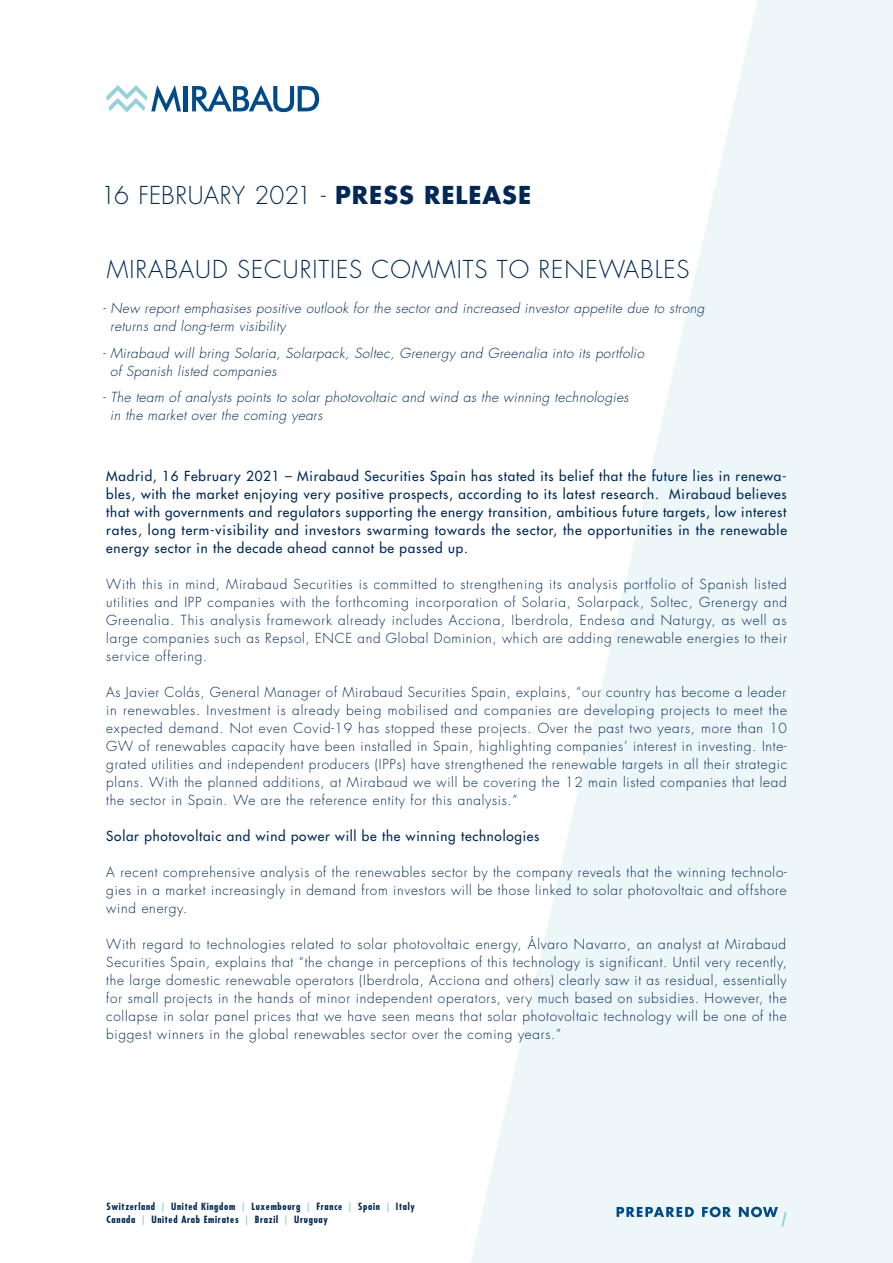
<style>
.page{position:relative;width:893px;height:1263px;background:#fff}
.page>*{position:absolute;margin:0;border:0;box-sizing:border-box;transform-origin:0 0}
.Titre{font:300 24px "Futura Std";letter-spacing:.04em;color:#002855}
.Titre-2{font:300 24px "Futura Std";letter-spacing:.005em;color:#002855}
.Texte_courant{font:300 13.5px/18px "Futura Std";letter-spacing:.055em;color:#002855;text-align:justify}
.Texte_courant-2{font:500 13.5px/18px "Futura Std";letter-spacing:.055em;color:#002855;text-align:justify}
.Titre-3{font:italic 300 13.5px/18px "Futura Std";letter-spacing:.03em;color:#002855}
.t1{font:700 condensed 9.75px "Futura Std";letter-spacing:.07em;color:#002855}
.s1{font-weight:700}
.s2{color:#95d1dd}
</style>
<div class="page">
<svg style="left:471px;top:0;width:422px;height:1263px;fill:#edf6f8"></svg>
<svg style="left:617px;top:1206px;width:170px;height:21px;background:#b7cfde"></svg>
<hr style="left:183px;top:86px;width:4px;height:25px;background:#004a87">
<svg style="left:192px;top:85px;width:127px;height:27px"></svg>
<svg style="left:106px;top:85px;width:75px;height:27px"></svg>
<p class="Titre-2" style="left:101px;top:180px;width:432px">16 FEBRUARY 2021 - <span class="s1">PRESS RELEASE</span></p>
<p class="Titre" style="left:107px;top:255px;width:584px">MIRABAUD SECURITIES COMMITS TO RENEWABLES</p>
<p class="Titre-3" style="left:110px;top:300px;width:596px;text-indent:-7px">- New report emphasises positive outlook for the sector and increased investor appetite due to strong returns and long-term visibility</p>
<p class="Titre-3" style="left:110px;top:344px;width:535px;text-indent:-7px">- Mirabaud will bring Solaria, Solarpack, Soltec, Grenergy and Greenalia into its portfolio of Spanish listed companies</p>
<p class="Titre-3" style="left:110px;top:389px;width:520px;text-indent:-7px">- The team of analysts points to solar photovoltaic and wind as the winning technologies in the market over the coming years</p>
<p class="Texte_courant-2" style="left:106px;top:467px;width:682px">Madrid, 16 February 2021 – Mirabaud Securities Spain has stated its belief that the future lies in renewa&shy;bles, with the market enjoying very positive prospects, according to its latest research. Mirabaud believes that with governments and regulators supporting the energy transition, ambitious future targets, low interest rates, long term-visibility and investors swarming towards the sector, the opportunities in the renewable energy sector in the decade ahead cannot be passed up.</p>
<p class="Texte_courant" style="left:106px;top:576px;width:682px">With this in mind, Mirabaud Securities is committed to strengthening its analysis portfolio of Spanish listed utilities and IPP companies with the forthcoming incorporation of Solaria, Solarpack, Soltec, Grenergy and Greenalia. This analysis framework already includes Acciona, Iberdrola, Endesa and Naturgy, as well as large companies such as Repsol, ENCE and Global Dominion, which are adding renewable energies to their service offering.</p>
<p class="Texte_courant" style="left:106px;top:684px;width:682px">As Javier Colás, General Manager of Mirabaud Securities Spain, explains, “our country has become a leader in renewables. Investment is already being mobilised and companies are developing projects to meet the expected demand. Not even Covid-19 has stopped these projects. Over the past two years, more than 10<br>GW of renewables capacity have been installed in Spain, highlighting companies’ interest in investing. Inte&shy;grated utilities and independent producers (IPPs) have strengthened the renewable targets in all their strategic plans. With the planned additions, at Mirabaud we will be covering the 12 main listed companies that lead the sector in Spain. We are the reference entity for this analysis.”</p>
<p class="Texte_courant-2" style="left:106px;top:827px;width:435px">Solar photovoltaic and wind power will be the winning technologies</p>
<p class="Texte_courant" style="left:106px;top:864px;width:682px">A recent comprehensive analysis of the renewables sector by the company reveals that the winning technolo&shy;gies in a market increasingly in demand from investors will be those linked to solar photovoltaic and offshore wind energy.</p>
<p class="Texte_courant" style="left:106px;top:936px;width:682px">With regard to technologies related to solar photovoltaic energy, Álvaro Navarro, an analyst at Mirabaud Securities Spain, explains that “the change in perceptions of this technology is significant. Until very recently, the large domestic renewable operators (Iberdrola, Acciona and others) clearly saw it as residual, essentially for small projects in the hands of minor independent operators, very much based on subsidies. However, the collapse in solar panel prices that we have seen means that solar photovoltaic technology will be one of the biggest winners in the global renewables sector over the coming years.”</p>
<p class="t1" style="left:107px;top:1200px;width:310px">Switzerland <span class="s2">|</span> United Kingdom <span class="s2">|</span> Luxembourg <span class="s2">|</span> France <span class="s2">|</span> Spain <span class="s2">|</span> Italy</p>
<p class="t1" style="left:107px;top:1214px;width:223px">Canada <span class="s2">|</span> United Arab Emirates <span class="s2">|</span> Brazil <span class="s2">|</span> Uruguay</p>
</div>
